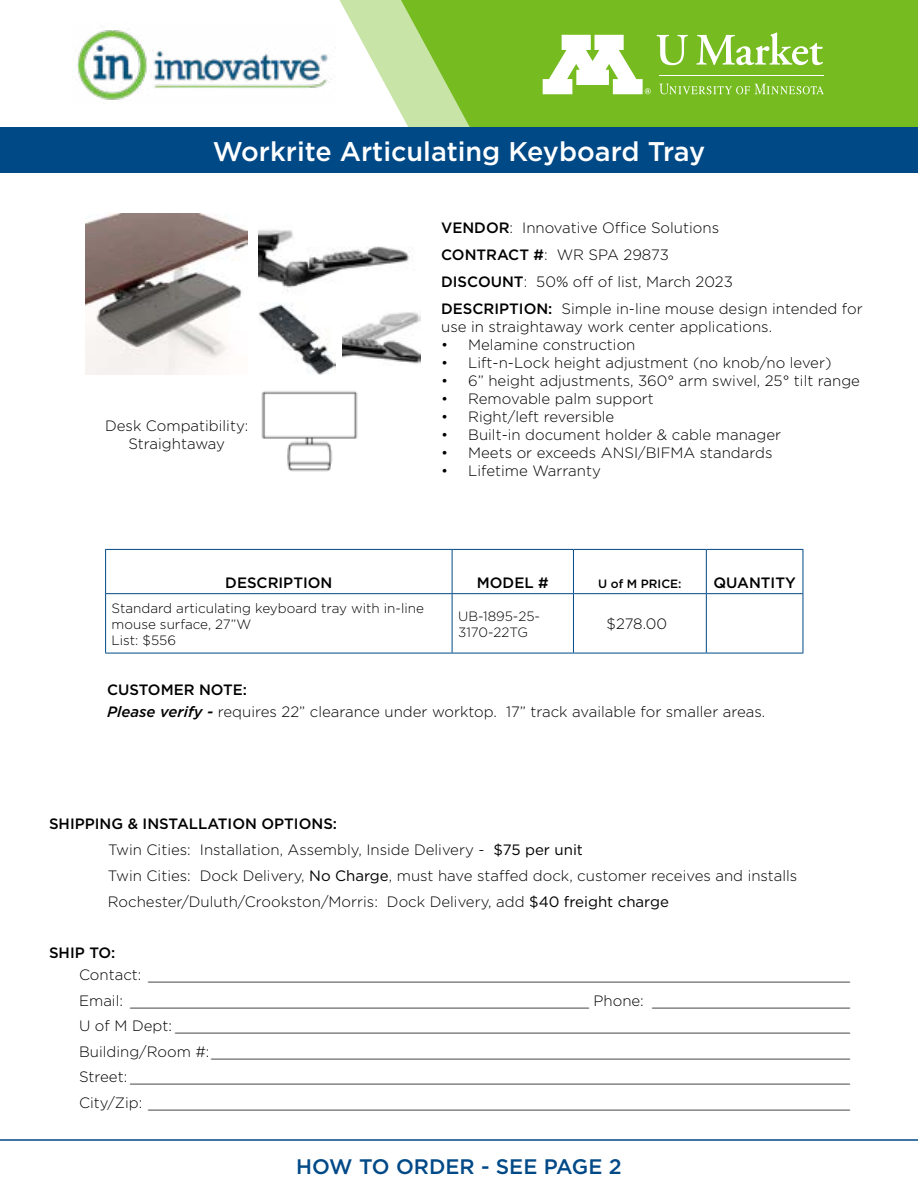
<style>
.page{position:relative;width:918px;height:1188px;background:#fff}
.page>*{position:absolute;margin:0;border:0;box-sizing:border-box;transform-origin:0 0}
.t1{font:500 27px "Gotham";color:#fff}
.t2{font:500 21px "Gotham";color:#004987}
.t3{font:300 15px/25.5px "Gotham";color:#000}
.t4{font:500 15px "Gotham";color:#000}
.t5{font:300 13.5px/16.2px "Gotham";color:#000}
.t6{font:500 12px "Gotham";color:#000}
.s1{font-weight:500}
.s2{font-weight:500;font-style:italic}
.s3{font-weight:400}
</style>
<div class="page">
<img style="left:258px;top:229px;width:152px;height:64px">
<img style="left:85px;top:213px;width:162px;height:162px">
<svg style="left:339px;top:0;width:62px;height:114px"></svg>
<svg style="left:401px;top:0;width:517px;height:127px;background:#7cbf2c"></svg>
<div style="left:0;top:127px;width:918px;height:45px;background:#004987"></div>
<img style="left:77px;top:30px;width:259px;height:70px">
<hr style="left:0;top:1139px;width:918px;height:2px;background:#004987">
<hr style="left:105px;top:549px;width:347px;height:1px;background:#004987">
<hr style="left:105px;top:550px;width:1px;height:43px;background:#004987">
<hr style="left:452px;top:549px;width:121px;height:1px;background:#004987">
<hr style="left:452px;top:550px;width:1px;height:43px;background:#004987">
<hr style="left:573px;top:549px;width:133px;height:1px;background:#004987">
<hr style="left:573px;top:550px;width:1px;height:43px;background:#004987">
<hr style="left:706px;top:549px;width:97px;height:1px;background:#004987">
<hr style="left:706px;top:550px;width:1px;height:43px;background:#004987">
<hr style="left:803px;top:550px;width:1px;height:43px;background:#004987">
<hr style="left:105px;top:593px;width:347px;height:1px;background:#004987">
<hr style="left:105px;top:594px;width:1px;height:59px;background:#004987">
<hr style="left:452px;top:593px;width:121px;height:1px;background:#004987">
<hr style="left:452px;top:594px;width:1px;height:59px;background:#004987">
<hr style="left:573px;top:593px;width:133px;height:1px;background:#004987">
<hr style="left:573px;top:594px;width:1px;height:59px;background:#004987">
<hr style="left:706px;top:593px;width:97px;height:1px;background:#004987">
<hr style="left:706px;top:594px;width:1px;height:59px;background:#004987">
<hr style="left:803px;top:594px;width:1px;height:59px;background:#004987">
<hr style="left:105px;top:653px;width:347px;height:1px;background:#004987">
<hr style="left:452px;top:653px;width:121px;height:1px;background:#004987">
<hr style="left:573px;top:653px;width:133px;height:1px;background:#004987">
<hr style="left:706px;top:653px;width:97px;height:1px;background:#004987">
<img style="left:261px;top:391px;width:97px;height:81px">
<svg style="left:543px;top:35px;width:108px;height:59px"></svg>
<hr style="left:659px;top:75px;width:165px;height:1px;background:#fff">
<svg style="left:659px;top:84px;width:165px;height:10px;background:#92c94f"></svg>
<svg style="left:657px;top:35px;width:31px;height:30px"></svg>
<svg style="left:696px;top:33px;width:127px;height:32px"></svg>
<img style="left:259px;top:304px;width:77px;height:70px">
<img style="left:343px;top:312px;width:77px;height:52px">
<h1 class="t1" style="left:213px;top:134px;width:494px">Workrite Articulating Keyboard Tray</h1>
<p class="t3" style="left:105px;top:417px;width:145px;line-height:18px;text-align:center">Desk Compatibility:<br>Straightaway</p>
<p class="t3" style="left:441px;top:213px;width:423px;line-height:27px"><span class="s1">VENDOR</span>: Innovative Office Solutions<br><span class="s1">CONTRACT #</span>: WR SPA 29873<br><span class="s1">DISCOUNT</span>: 50% off of list, March 2023<br><span class="s1">DESCRIPTION:</span> Simple in-line mouse design intended for</p>
<p class="t3" style="left:441px;top:313px;width:333px">use in straightaway work center applications.</p>
<p class="t3" style="left:441px;top:331px;width:196px">• Melamine construction</p>
<p class="t3" style="left:441px;top:349px;width:392px">• Lift-n-Lock height adjustment (no knob/no lever)</p>
<p class="t3" style="left:441px;top:367px;width:420px">• 6” height adjustments, 360° arm swivel, 25° tilt range</p>
<p class="t3" style="left:441px;top:385px;width:214px">• Removable palm support</p>
<p class="t3" style="left:441px;top:403px;width:175px">• Right/left reversible</p>
<p class="t3" style="left:441px;top:421px;width:342px">• Built-in document holder &amp; cable manager</p>
<p class="t3" style="left:441px;top:439px;width:333px">• Meets or exceeds ANSI/BIFMA standards</p>
<p class="t3" style="left:441px;top:457px;width:161px">• Lifetime Warranty</p>
<p class="t4" style="left:225px;top:573px;width:109px">DESCRIPTION</p>
<p class="t4" style="left:477px;top:573px;width:73px">MODEL #</p>
<p class="t6" style="left:598px;top:576px;width:85px">U of M PRICE:</p>
<p class="t4" style="left:713px;top:573px;width:84px">QUANTITY</p>
<p class="t5" style="left:112px;top:599px;width:314px">Standard articulating keyboard tray with in-line mouse surface, 27”W<br>List: $556</p>
<p class="t5" style="left:458px;top:607px;width:83px">UB-1895-25-<br>3170-22TG</p>
<p class="t3" style="left:607px;top:611px;width:62px">$278.00</p>
<p class="t3" style="left:107px;top:678px;width:660px;line-height:22.5px"><span class="s1">CUSTOMER NOTE:<br></span><span class="s2">Please verify -</span> requires 22” clearance under worktop. 17” track available for smaller areas.</p>
<p class="t4" style="left:49px;top:814px;width:290px">SHIPPING &amp; INSTALLATION OPTIONS:</p>
<p class="t3" style="left:108px;top:837px;width:477px">Twin Cities: Installation, Assembly, Inside Delivery - <span class="s3">$75 per unit</span></p>
<p class="t3" style="left:108px;top:862px;width:691px">Twin Cities: Dock Delivery, <span class="s3">No Charge</span>, must have staffed dock, customer receives and installs<br>Rochester/Duluth/Crookston/Morris: Dock Delivery, add <span class="s3">$40 freight charge</span></p>
<p class="t4" style="left:49px;top:943px;width:68px">SHIP TO:</p>
<p class="t3" style="left:79px;top:962px;width:772px;text-align:justify">Contact: ______________________________________________________________________________ Email: ___________________________________________________ Phone: ______________________ U of M Dept: ___________________________________________________________________________ Building/Room #:_______________________________________________________________________ Street: ________________________________________________________________________________ City/Zip: ______________________________________________________________________________</p>
<h2 class="t2" style="left:296px;top:1153px;width:327px">HOW TO ORDER - SEE PAGE 2</h2>
</div>
